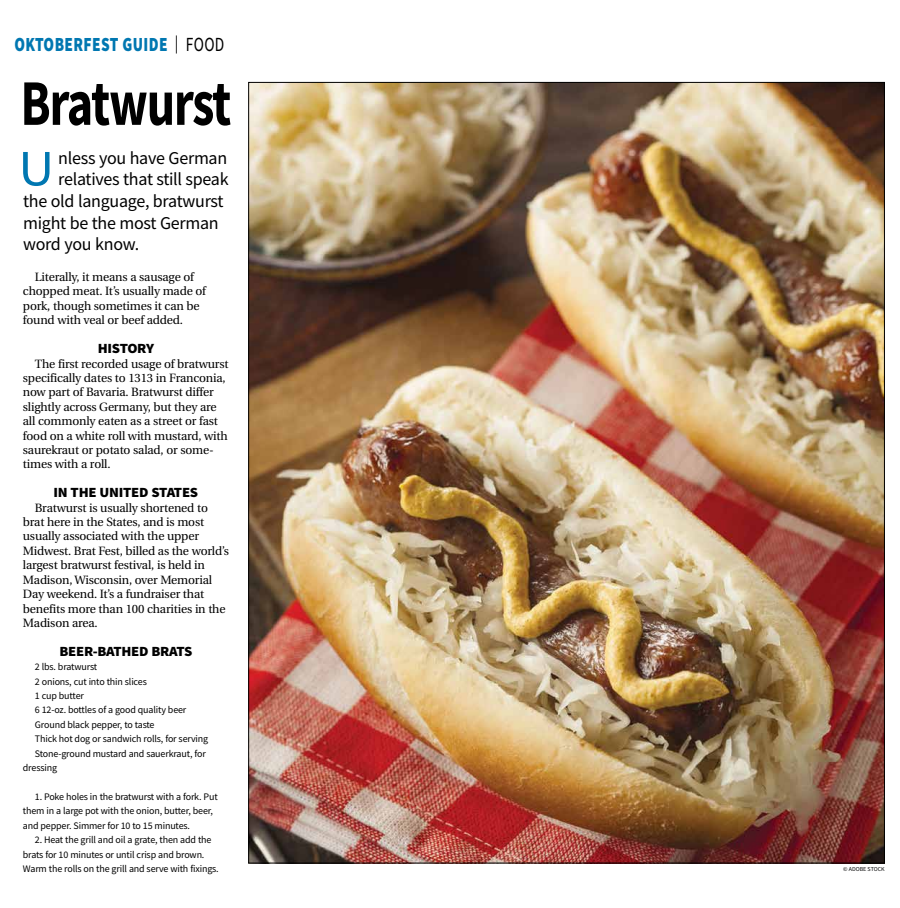
<style>
.page{position:relative;width:900px;height:908px;background:#fff}
.page>*{position:absolute;margin:0;border:0;box-sizing:border-box;transform-origin:0 0}
.t1{font:700 65px "Source Sans Pro";letter-spacing:-.03em;color:#000;scale:.77 1}
.t2{font:50.9px "Source Sans Pro";color:#0077b1;scale:1.1 1}
.t3{font:900 20px "Source Sans Pro";letter-spacing:.025em;color:#0077b1;scale:.77 1}
.t4{font:18px "Source Sans Pro";letter-spacing:-.015em;color:#000}
.t5{font:900 14px "Source Sans Pro";letter-spacing:-.015em;color:#000;scale:1.05 1}
.t6{font:12px/14.4px "Utopia";letter-spacing:-.015em;color:#000}
.t7{font:10px/14.4px "Source Sans Pro";letter-spacing:-.015em;color:#000}
.t8{font:6px "Source Sans Pro";color:#000}
.s1{font-weight:400;font-size:18px;color:#000}
.s2{font-weight:400;color:#000}
</style>
<div class="page">
<img style="left:250px;top:84px;width:633px;height:777px">
<h3 class="t3" style="left:14px;top:31px;width:274px">OKTOBERFEST GUIDE <span class="s1">|</span> <span class="s2">FOOD</span></h3>
<h1 class="t1" style="left:20px;top:59px;width:275px">Bratwurst</h1>
<h2 class="t2" style="left:18px;top:136px;width:34px">U</h2>
<h3 class="t4" style="left:58px;top:146px;width:171px">nless you have German</h3>
<h3 class="t4" style="left:58px;top:168px;width:172px">relatives that still speak</h3>
<h3 class="t4" style="left:23px;top:189px;width:202px">the old language, bratwurst</h3>
<h3 class="t4" style="left:23px;top:211px;width:197px">might be the most German</h3>
<h3 class="t4" style="left:23px;top:233px;width:118px">word you know.</h3>
<p class="t6" style="left:23px;top:270px;width:185px;text-indent:12px">Literally, it means a sausage of chopped meat. It’s usually made of pork, though sometimes it can be found with veal or beef added.</p>
<p class="t5" style="left:98px;top:338px;width:55px">HISTORY</p>
<p class="t6" style="left:23px;top:356px;width:207px;text-indent:12px">The first recorded usage of bratwurst specifically dates to 1313 in Franconia, now part of Bavaria. Bratwurst differ slightly across Germany, but they are all commonly eaten as a street or fast food on a white roll with mustard, with saurekraut or potato salad, or some&shy;times with a roll.</p>
<p class="t5" style="left:54px;top:482px;width:139px">IN THE UNITED STATES</p>
<p class="t6" style="left:23px;top:500px;width:208px;text-indent:12px">Bratwurst is usually shortened to brat here in the States, and is most usually associated with the upper Midwest. Brat Fest, billed as the world’s largest bratwurst festival, is held in Madison, Wisconsin, over Memorial Day weekend. It’s a fundraiser that benefits more than 100 charities in the Madison area.</p>
<p class="t5" style="left:59px;top:641px;width:128px">BEER-BATHED BRATS</p>
<p class="t7" style="left:35px;top:659px;width:64px">2 lbs. bratwurst</p>
<p class="t7" style="left:35px;top:673px;width:113px">2 onions, cut into thin slices</p>
<p class="t7" style="left:35px;top:688px;width:51px">1 cup butter</p>
<p class="t7" style="left:35px;top:702px;width:153px">6 12-oz. bottles of a good quality beer</p>
<p class="t7" style="left:35px;top:717px;width:121px">Ground black pepper, to taste</p>
<p class="t7" style="left:35px;top:731px;width:175px">Thick hot dog or sandwich rolls, for serving</p>
<p class="t7" style="left:35px;top:745px;width:172px">Stone-ground mustard and sauerkraut, for</p>
<p class="t7" style="left:23px;top:760px;width:36px">dressing</p>
<p class="t7" style="left:23px;top:789px;width:196px;text-indent:12px">1. Poke holes in the bratwurst with a fork. Put them in a large pot with the onion, butter, beer, and pepper. Simmer for 10 to 15 minutes.</p>
<p class="t7" style="left:23px;top:832px;width:197px;text-indent:12px">2. Heat the grill and oil a grate, then add the brats for 10 minutes or until crisp and brown.<br>Warm the rolls on the grill and serve with fixings.</p>
<p class="t8" style="left:843px;top:865px;width:43px">© ADOBE STOCK</p>
</div>
